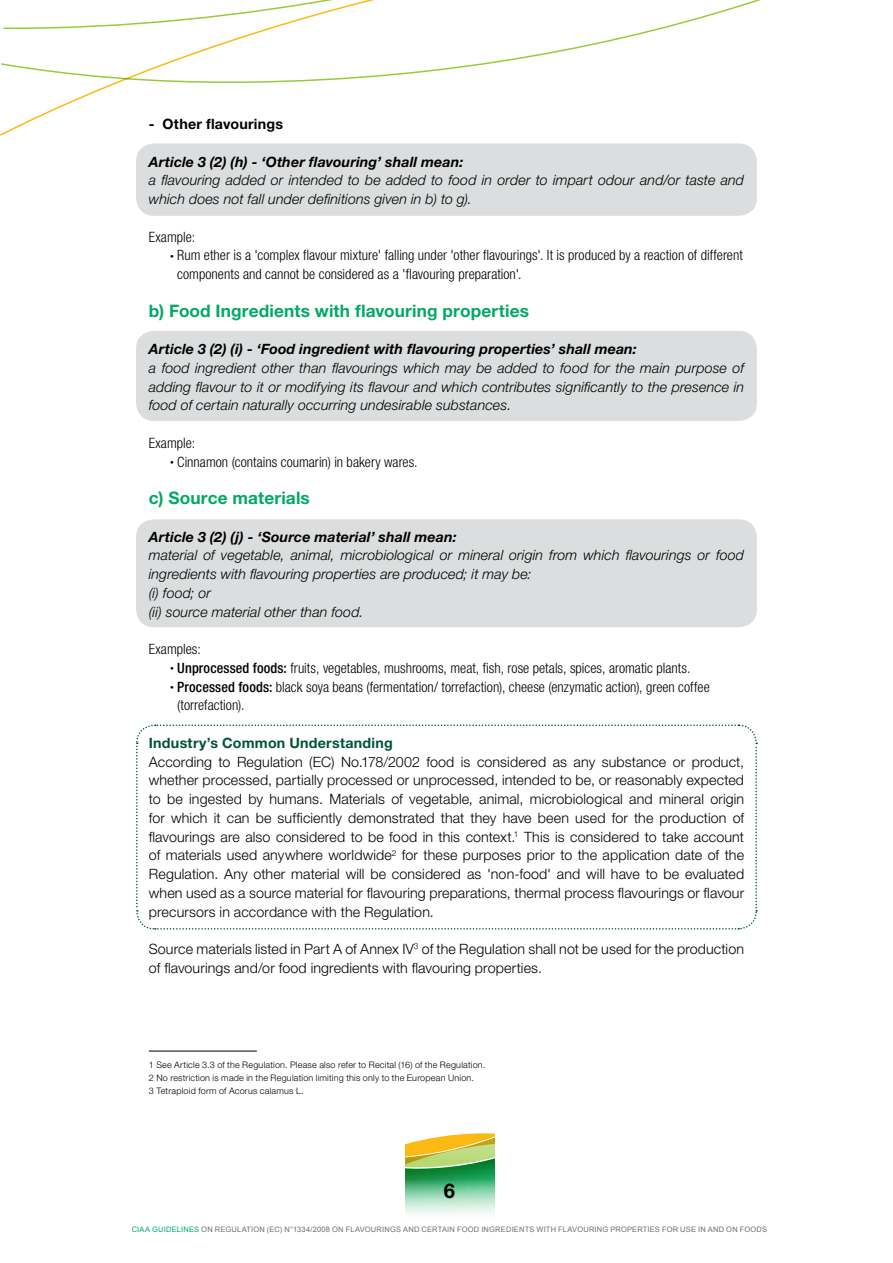
<style>
.page{position:relative;width:893px;height:1263px;background:#fff}
.page>*{position:absolute;margin:0;border:0;box-sizing:border-box;transform-origin:0 0}
.t1{font:700 20.25px "Helvetica Neue LT Std";color:#000}
.t2{font:700 17.25px "Helvetica Neue LT Std";letter-spacing:.01em;color:#00a967}
.t3{font:300 14.25px/18.8px "Helvetica Neue LT Std";letter-spacing:.01em;color:#000;text-align:justify}
.t4{font:italic 300 14.25px/18.8px "Helvetica Neue LT Std";letter-spacing:.01em;color:#000}
.t5{font:300 condensed 14.25px/18.8px "Helvetica Neue LT Std";color:#000}
.t6{font:italic 700 14.25px "Helvetica Neue LT Std";letter-spacing:.01em;color:#000}
.t7{font:700 14.25px "Helvetica Neue LT Std";letter-spacing:.02em;color:#00533d}
.t8{font:700 14.25px "Helvetica Neue LT Std";letter-spacing:.015em;color:#000}
.t9{font:300 9px/12.8px "Helvetica Neue LT Std";letter-spacing:.025em;color:#000}
.t10{font:7.5px "Arial";letter-spacing:.02em;color:#6d6e71}
.t11{font:7.5px "Arial";letter-spacing:.025em;color:#00a967}
.s1{font-size:7.5px}
.s2{font-weight:500}
.s3{color:#6d6e71}
</style>
<div class="page">
<svg style="left:405px;top:1133px;width:90px;height:15px"></svg>
<img style="left:405px;top:1148px;width:90px;height:13px">
<img style="left:405px;top:1161px;width:90px;height:18px">
<svg style="left:405px;top:1179px;width:90px;height:35px;background:#9bd7b6"></svg>
<svg style="left:0;top:85px;width:113px;height:51px"></svg>
<svg style="left:1px;top:0;width:760px;height:85px"></svg>
<div style="left:136px;top:144px;width:621px;height:72px;background:#dcddde;border-radius:18px"></div>
<div style="left:136px;top:331px;width:621px;height:90px;background:#dcddde;border-radius:18px"></div>
<div style="left:136px;top:519px;width:621px;height:108px;background:#dcddde;border-radius:18px"></div>
<hr style="left:149px;top:1051px;width:108px;height:1px;background:#000">
<svg style="left:136px;top:724px;width:622px;height:206px"></svg>
<p class="t8" style="left:149px;top:115px;width:136px">- Other flavourings</p>
<p class="t6" style="left:149px;top:153px;width:316px">Article 3 (2) (h) - ‘Other flavouring’ shall mean:</p>
<p class="t4" style="left:149px;top:171px;width:597px">a flavouring added or intended to be added to food in order to impart odour and/or taste and which does not fall under definitions given in b) to g).</p>
<p class="t5" style="left:149px;top:227px;width:48px">Example:</p>
<p class="t5" style="left:177px;top:246px;width:567px;text-indent:-7px"><span class="s1">•</span> Rum ether is a 'complex flavour mixture' falling under 'other flavourings'. It is produced by a reaction of different components and cannot be considered as a 'flavouring preparation'.</p>
<p class="t2" style="left:149px;top:300px;width:382px">b) Food Ingredients with flavouring properties</p>
<p class="t6" style="left:149px;top:340px;width:490px">Article 3 (2) (i) - ‘Food ingredient with flavouring properties’ shall mean:</p>
<p class="t4" style="left:149px;top:358px;width:597px;text-align:justify">a food ingredient other than flavourings which may be added to food for the main purpose of adding flavour to it or modifying its flavour and which contributes significantly to the presence in food of certain naturally occurring undesirable substances.</p>
<p class="t5" style="left:149px;top:433px;width:48px">Example:</p>
<p class="t5" style="left:170px;top:452px;width:249px"><span class="s1">•</span> Cinnamon (contains coumarin) in bakery wares.</p>
<p class="t2" style="left:149px;top:487px;width:163px">c) Source materials</p>
<p class="t6" style="left:149px;top:528px;width:309px">Article 3 (2) (j) - ‘Source material’ shall mean:</p>
<p class="t4" style="left:149px;top:546px;width:597px">material of vegetable, animal, microbiological or mineral origin from which flavourings or food ingredients with flavouring properties are produced; it may be:<br>(i) food; or<br>(ii) source material other than food.</p>
<p class="t5" style="left:149px;top:639px;width:53px">Examples:</p>
<p class="t5" style="left:170px;top:658px;width:522px"><span class="s1">•</span> <span class="s2">Unprocessed foods:</span> fruits, vegetables, mushrooms, meat, fish, rose petals, spices, aromatic plants.</p>
<p class="t5" style="left:177px;top:677px;width:534px;text-indent:-7px"><span class="s1">•</span> <span class="s2">Processed foods:</span> black soya beans (fermentation/ torrefaction), cheese (enzymatic action), green coffee (torrefaction).</p>
<p class="t7" style="left:149px;top:734px;width:246px">Industry’s Common Understanding</p>
<p class="t3" style="left:149px;top:752px;width:597px">According to Regulation (EC) No.178/2002 food is considered as any substance or product, whether processed, partially processed or unprocessed, intended to be, or reasonably expected to be ingested by humans. Materials of vegetable, animal, microbiological and mineral origin for which it can be sufficiently demonstrated that they have been used for the production of flavourings are also considered to be food in this context.<sup>1</sup> This is considered to take account of materials used anywhere worldwide<sup>2</sup> for these purposes prior to the application date of the Regulation. Any other material will be considered as 'non-food' and will have to be evaluated when used as a source material for flavouring preparations, thermal process flavourings or flavour precursors in accordance with the Regulation.</p>
<p class="t3" style="left:149px;top:939px;width:597px">Source materials listed in Part A of Annex IV<sup>3</sup> of the Regulation shall not be used for the production of flavourings and/or food ingredients with flavouring properties.</p>
<p class="t9" style="left:149px;top:1058px;width:338px">1 See Article 3.3 of the Regulation. Please also refer to Recital (16) of the Regulation.<br>2 No restriction is made in the Regulation limiting this only to the European Union.<br>3 Tetraploid form of Acorus calamus L.</p>
<h1 class="t1" style="left:444px;top:1178px;width:13px">6</h1>
<p class="t11" style="left:132px;top:1225px;width:90px">CIAA GUIDELINES <span class="s3">ON REGULA</span></p>
<p class="t10" style="left:246px;top:1225px;width:10px">TION</p>
<p class="t10" style="left:267px;top:1225px;width:85px">(EC) N °1334/2008 ON FLA</p>
<p class="t10" style="left:360px;top:1225px;width:12px">VOURINGS</p>
<p class="t10" style="left:403px;top:1225px;width:7px">AND</p>
<p class="t10" style="left:422px;top:1225px;width:7px">CER</p>
<p class="t10" style="left:438px;top:1225px;width:10px">TAIN</p>
<p class="t10" style="left:457px;top:1225px;width:7px">FOOD</p>
<p class="t10" style="left:481px;top:1225px;width:6px">INGREDIEN</p>
<p class="t10" style="left:525px;top:1225px;width:40px">TS WITH FLA</p>
<p class="t10" style="left:572px;top:1225px;width:12px">VOURING</p>
<p class="t10" style="left:610px;top:1225px;width:7px">PROPER</p>
<p class="t10" style="left:643px;top:1225px;width:10px">TIES</p>
<p class="t10" style="left:662px;top:1225px;width:7px">FOR</p>
<p class="t10" style="left:680px;top:1225px;width:6px">USE</p>
<p class="t10" style="left:698px;top:1225px;width:17px">IN AND</p>
<p class="t10" style="left:726px;top:1225px;width:20px">ON FOODS</p>
</div>
